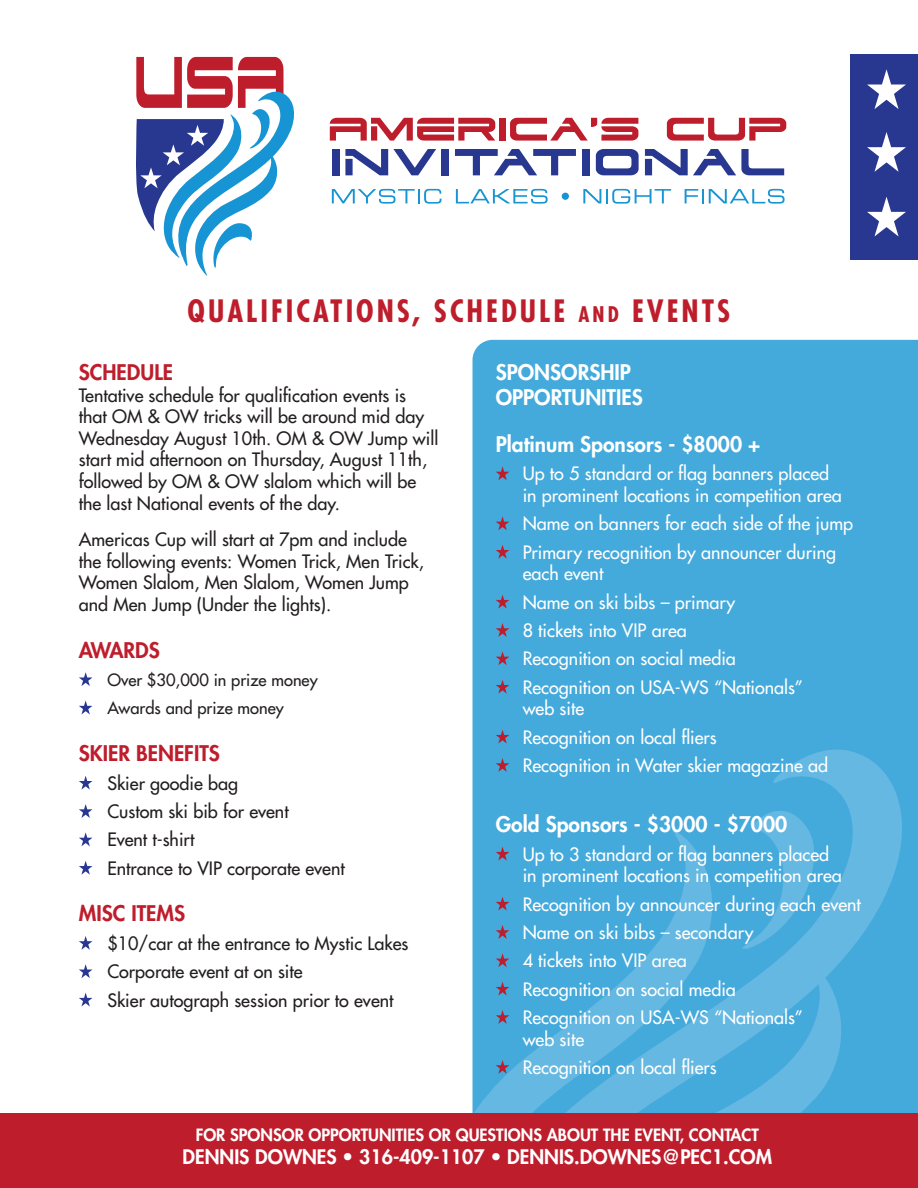
<style>
.page{position:relative;width:918px;height:1188px;background:#fff}
.page>*{position:absolute;margin:0;border:0;box-sizing:border-box;transform-origin:0 0}
.t1{font:700 condensed 30px "Futura Std";letter-spacing:.1em;color:#be1d2c}
.t2{font:800 21px/25.2px "Futura Std";color:#fff}
.t3{font:800 21px "Futura Std";color:#be1d2c}
.t4{font:800 19.5px "Futura Std";color:#fff}
.t5{font:500 18px/28.3px "Futura Std";color:#fff}
.t6{font:500 18px/21.6px "Futura Std";color:#231f20}
.t7{font:800 16.5px "Futura Std";color:#fff}
.t8{font:500 16.5px/28.3px "Futura Std";color:#231f20}
.s1{font-size:21px}
</style>
<div class="page">
<div style="left:472px;top:340px;width:446px;height:773px;background:#44a9db"></div>
<svg style="left:472px;top:829px;width:10px;height:284px;background:#4daddc"></svg>
<svg style="left:482px;top:748px;width:422px;height:365px;background:#4eaddc"></svg>
<svg style="left:742px;top:809px;width:73px;height:140px;background:#51afdd"></svg>
<div style="left:0;top:1113px;width:918px;height:75px;background:#be1d2c"></div>
<svg style="left:79px;top:672px;width:13px;height:14px"></svg>
<svg style="left:79px;top:701px;width:13px;height:13px"></svg>
<svg style="left:79px;top:776px;width:13px;height:14px"></svg>
<svg style="left:79px;top:804px;width:13px;height:14px"></svg>
<svg style="left:79px;top:832px;width:13px;height:14px"></svg>
<svg style="left:79px;top:861px;width:13px;height:14px"></svg>
<svg style="left:79px;top:936px;width:13px;height:14px"></svg>
<svg style="left:79px;top:964px;width:13px;height:14px"></svg>
<svg style="left:79px;top:993px;width:13px;height:14px"></svg>
<svg style="left:496px;top:466px;width:13px;height:14px"></svg>
<svg style="left:496px;top:516px;width:13px;height:14px"></svg>
<svg style="left:496px;top:545px;width:13px;height:14px"></svg>
<svg style="left:496px;top:595px;width:13px;height:14px"></svg>
<svg style="left:496px;top:623px;width:13px;height:14px"></svg>
<svg style="left:496px;top:651px;width:13px;height:14px"></svg>
<svg style="left:496px;top:680px;width:13px;height:14px"></svg>
<svg style="left:496px;top:730px;width:13px;height:14px"></svg>
<svg style="left:496px;top:758px;width:13px;height:14px"></svg>
<svg style="left:496px;top:847px;width:13px;height:14px"></svg>
<svg style="left:496px;top:897px;width:13px;height:14px"></svg>
<svg style="left:496px;top:925px;width:13px;height:14px"></svg>
<svg style="left:496px;top:953px;width:13px;height:14px"></svg>
<svg style="left:496px;top:982px;width:13px;height:14px"></svg>
<svg style="left:496px;top:1010px;width:13px;height:14px"></svg>
<svg style="left:496px;top:1060px;width:13px;height:14px"></svg>
<div style="left:850px;top:54px;width:68px;height:205px;background:#283890"></div>
<svg style="left:136px;top:57px;width:159px;height:219px"></svg>
<svg style="left:330px;top:118px;width:165px;height:23px"></svg>
<div style="left:500px;top:118px;width:6px;height:23px;background:#be1d2c"></div>
<svg style="left:510px;top:118px;width:128px;height:23px"></svg>
<svg style="left:667px;top:118px;width:119px;height:23px"></svg>
<div style="left:332px;top:149px;width:7px;height:26px;background:#283890"></div>
<svg style="left:345px;top:149px;width:91px;height:26px"></svg>
<div style="left:441px;top:149px;width:8px;height:26px;background:#283890"></div>
<svg style="left:455px;top:149px;width:121px;height:26px"></svg>
<div style="left:582px;top:149px;width:7px;height:26px;background:#283890"></div>
<svg style="left:596px;top:149px;width:43px;height:26px"></svg>
<svg style="left:645px;top:149px;width:139px;height:26px"></svg>
<svg style="left:332px;top:189px;width:109px;height:15px"></svg>
<svg style="left:456px;top:189px;width:92px;height:15px"></svg>
<div style="left:562px;top:193px;width:7px;height:7px;background:#1694d3;border-radius:50%"></div>
<svg style="left:583px;top:189px;width:88px;height:15px"></svg>
<svg style="left:685px;top:189px;width:100px;height:15px"></svg>
<svg style="left:867px;top:69px;width:39px;height:40px"></svg>
<svg style="left:867px;top:132px;width:39px;height:40px"></svg>
<svg style="left:867px;top:197px;width:39px;height:39px"></svg>
<h1 class="t1" style="left:188px;top:292px;width:544px">QUALIFICATIONS, SCHEDULE <span class="s1">and</span> EVENTS</h1>
<p class="t3" style="left:79px;top:359px;width:96px">SCHEDULE</p>
<p class="t6" style="left:79px;top:384px;width:361px">Tentative schedule for qualification events is that OM &amp; OW tricks will be around mid day Wednesday August 10th. OM &amp; OW Jump will start mid afternoon on Thursday, August 11th, followed by OM &amp; OW slalom which will be the last National events of the day.</p>
<p class="t6" style="left:79px;top:529px;width:347px">Americas Cup will start at 7pm and include the following events: Women Trick, Men Trick, Women Slalom, Men Slalom, Women Jump and Men Jump (Under the lights).</p>
<p class="t3" style="left:79px;top:637px;width:83px">AWARDS</p>
<p class="t8" style="left:107px;top:666px;width:212px">Over $30,000 in prize money<br>Awards and prize money</p>
<p class="t3" style="left:79px;top:740px;width:143px">SKIER BENEFITS</p>
<p class="t6" style="left:107px;top:769px;width:239px;line-height:28.3px">Skier goodie bag<br>Custom ski bib for event<br>Event t-shirt<br>Entrance to VIP corporate event</p>
<p class="t3" style="left:79px;top:900px;width:108px">MISC ITEMS</p>
<p class="t6" style="left:107px;top:929px;width:303px;line-height:28.3px">$10/car at the entrance to Mystic Lakes<br>Corporate event at on site<br>Skier autograph session prior to event</p>
<p class="t2" style="left:496px;top:360px;width:149px">SPONSORSHIP<br>OPPORTUNITIES</p>
<p class="t2" style="left:496px;top:432px;width:266px">Platinum Sponsors - $8000 +</p>
<p class="t5" style="left:523px;top:463px;width:321px;line-height:21.6px">Up to 5 standard or flag banners placed in prominent locations in competition area</p>
<p class="t5" style="left:523px;top:510px;width:332px">Name on banners for each side of the jump<br>Primary recognition by announcer during</p>
<p class="t5" style="left:523px;top:559px;width:282px">each event<br>Name on ski bibs – primary<br>8 tickets into VIP area<br>Recognition on social media<br>Recognition on USA-WS “Nationals”</p>
<p class="t5" style="left:523px;top:694px;width:307px">web site<br>Recognition on local fliers<br>Recognition in Water skier magazine ad</p>
<p class="t2" style="left:496px;top:812px;width:293px">Gold Sponsors - $3000 - $7000</p>
<p class="t5" style="left:523px;top:843px;width:321px;line-height:21.6px">Up to 3 standard or flag banners placed in prominent locations in competition area</p>
<p class="t5" style="left:523px;top:890px;width:340px">Recognition by announcer during each event<br>Name on ski bibs – secondary<br>4 tickets into VIP area<br>Recognition on social media<br>Recognition on USA-WS “Nationals”</p>
<p class="t5" style="left:523px;top:1025px;width:196px">web site<br>Recognition on local fliers</p>
<p class="t7" style="left:196px;top:1124px;width:565px">FOR SPONSOR OPPORTUNITIES OR QUESTIONS ABOUT THE EVENT, CONTACT</p>
<p class="t4" style="left:183px;top:1145px;width:591px">DENNIS DOWNES • 316-409-1107 • DENNIS.DOWNES@PEC1.COM</p>
</div>
